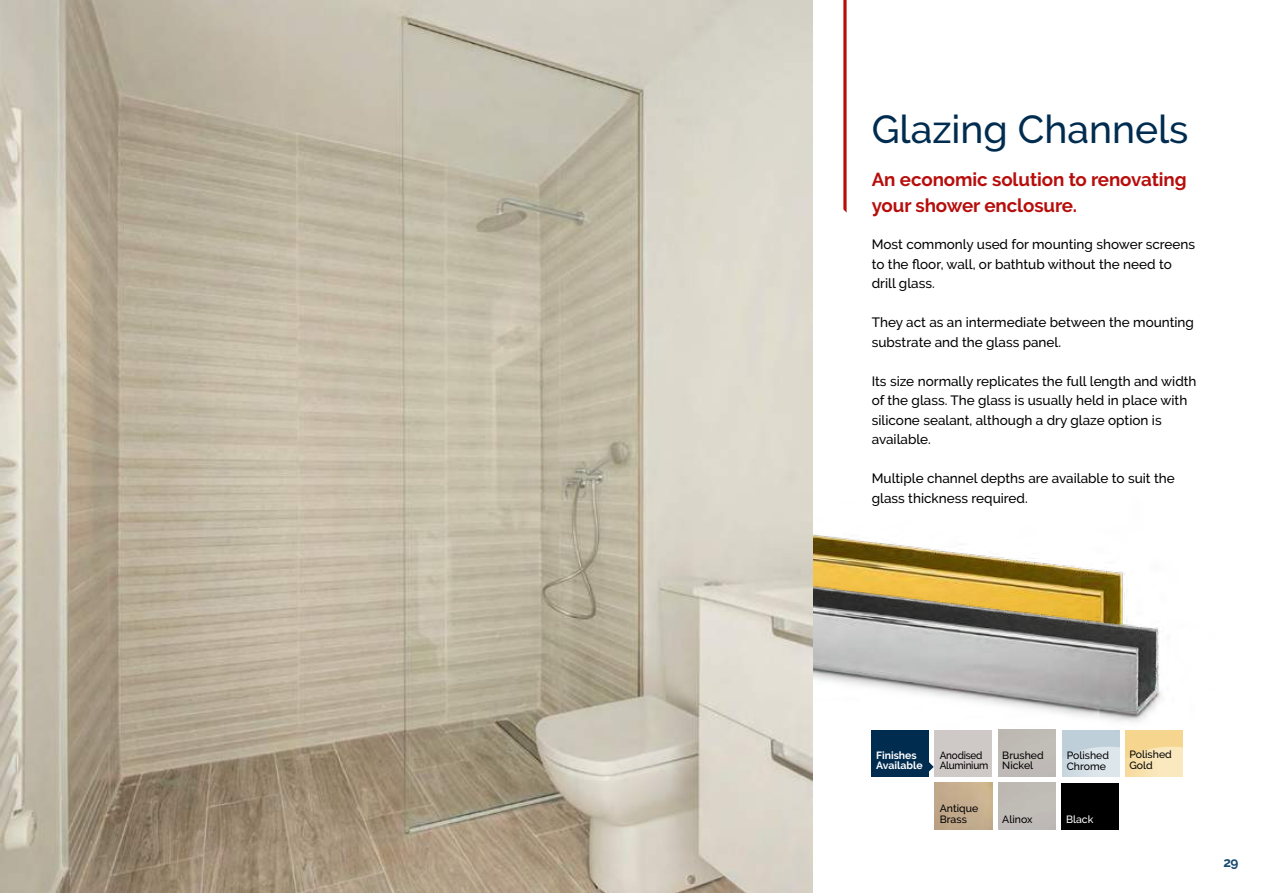
<style>
.page{position:relative;width:1263px;height:893px;background:#fff}
.page>*{position:absolute;margin:0;border:0;box-sizing:border-box;transform-origin:0 0}
.t1{font:500 39px "Raleway";color:#002c50}
.t2{font:700 18.75px/25.5px "Raleway";letter-spacing:-.005em;color:#b70e0c}
.t3{font:500 13.5px/19.5px "Raleway";color:#000}
.t4{font:700 13.5px "Raleway";color:#164a6f}
.t5{font:500 10.5px/10.5px "Raleway";color:#000}
.t6{font:700 10.5px/10.5px "Raleway";color:#fff}
.t7{font:500 10.5px/10.5px "Raleway";letter-spacing:-.025em;color:#000;scale:.95 1}
.t8{font:500 10.5px "Raleway";color:#fff}
</style>
<div class="page">
<div style="left:1062px;top:730px;width:57px;height:46px;background:#bfcfd9"></div>
<svg style="left:1067px;top:747px;width:52px;height:29px"></svg>
<img style="left:812px;top:477px;width:313px;height:106px">
<img style="left:812px;top:583px;width:350px;height:151px">
<svg style="left:843px;top:0;width:3px;height:212px"></svg>
<img style="left:0;top:0;width:812px;height:893px">
<div style="left:872px;top:730px;width:57px;height:46px;background:#002c50"></div>
<svg style="left:929px;top:762px;width:5px;height:10px"></svg>
<div style="left:935px;top:730px;width:57px;height:46px;background:#cec8c7"></div>
<div style="left:1062px;top:783px;width:57px;height:46px;background:#000"></div>
<div style="left:1126px;top:730px;width:57px;height:46px;background:#f6d58f"></div>
<svg style="left:1126px;top:747px;width:57px;height:29px;background:#f8e3b2"></svg>
<h1 class="t1" style="left:872px;top:107px;width:318px">Glazing Channels</h1>
<h2 class="t2" style="left:872px;top:167px;width:316px">An economic solution to renovating your shower enclosure.</h2>
<p class="t3" style="left:872px;top:235px;width:325px">Most commonly used for mounting shower screens to the floor, wall, or bathtub without the need to drill glass.</p>
<p class="t3" style="left:872px;top:313px;width:324px">They act as an intermediate between the mounting substrate and the glass panel.</p>
<p class="t3" style="left:872px;top:371px;width:326px">Its size normally replicates the full length and width of the glass. The glass is usually held in place with silicone sealant, although a dry glaze option is available.</p>
<p class="t3" style="left:872px;top:469px;width:305px">Multiple channel depths are available to suit the glass thickness required.</p>
<p class="t6" style="left:876px;top:750px;width:48px">Finishes<br>Available</p>
<p class="t7" style="left:940px;top:750px;width:53px">Anodised<br>Aluminium</p>
<p class="t5" style="left:1002px;top:750px;width:43px">Brushed<br>Nickel</p>
<p class="t5" style="left:940px;top:803px;width:40px">Antique<br>Brass</p>
<p class="t5" style="left:1002px;top:814px;width:32px">Alinox</p>
<p class="t5" style="left:1067px;top:750px;width:44px">Polished<br>Chrome</p>
<p class="t8" style="left:1066px;top:813px;width:29px">Black</p>
<p class="t5" style="left:1129px;top:749px;width:44px">Polished<br>Gold</p>
<p class="t4" style="left:1223px;top:855px;width:16px">29</p>
</div>
